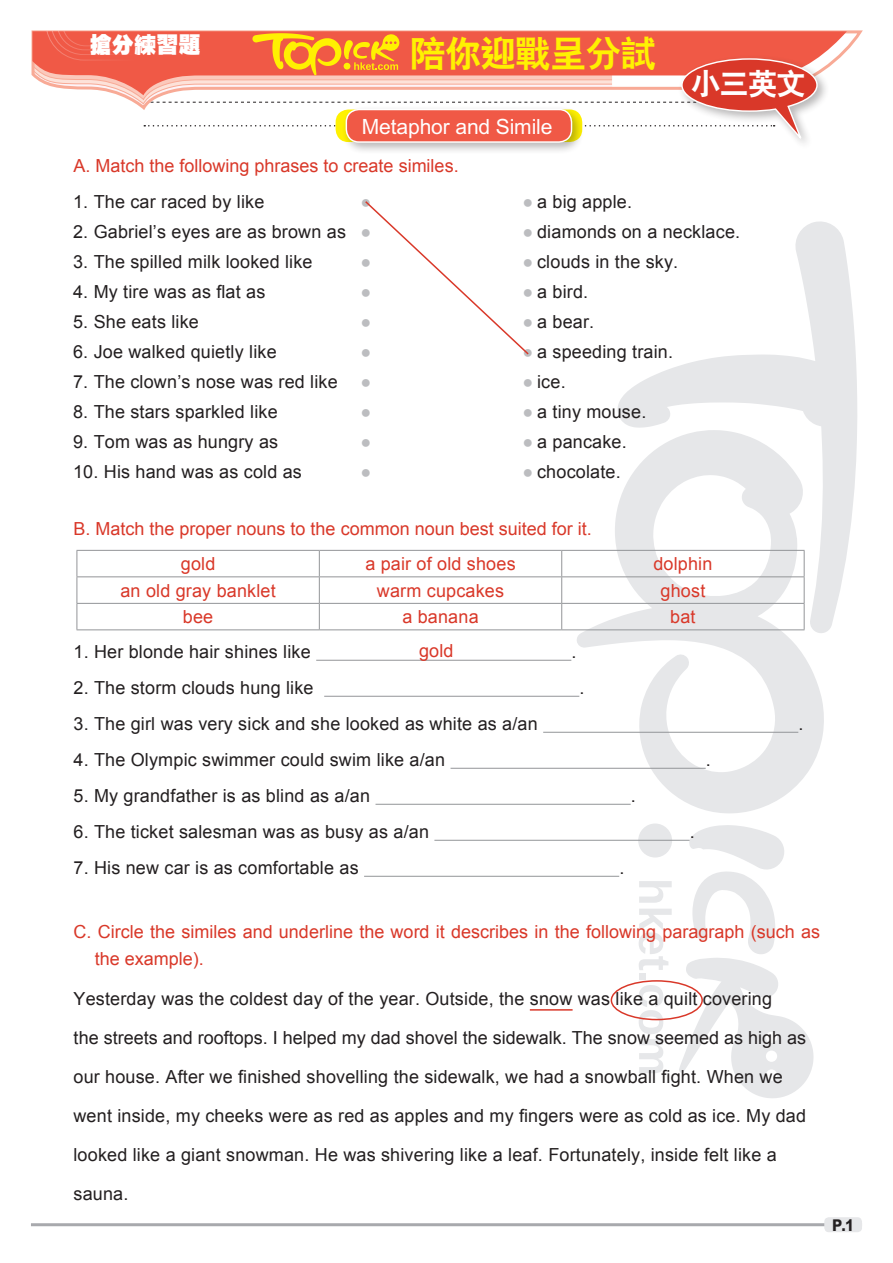
<style>
.page{position:relative;width:893px;height:1263px;background:#fff}
.page>*{position:absolute;margin:0;border:0;box-sizing:border-box;transform-origin:0 0}
.小題eq{font:36px "C Hei 2 Xbold HKSCS";letter-spacing:-.025em;color:#fff101}
.內文{font:30px "C Hei 2 Xbold HKSCS";color:#fff}
.小題{font:22.2px "C Hei Ultra Bold HKSCS";color:#fff}
.增值題et{font:21px "M Hei Bold HKSCS";letter-spacing:-.005em;color:#fff}
.英文內容{font:18px/39px "Arial";letter-spacing:.01em;color:#231f20}
.英文問題{font:18px/27px "Arial";color:#d93829}
.英文內容-2{font:18px "Arial";letter-spacing:.01em;color:#d93829}
.英文內容-3{font:18px "Arial";color:#bcbdc0}
.Ex_Questions{font:18px "Arial";color:#d93829}
.t1{font:16.2px "M Hei Xbold HKSCS";color:#231f20;scale:.9 1}
.s1{color:#bcbdc0}
</style>
<div class="page">
<svg style="left:639px;top:881px;width:33px;height:22px"></svg>
<svg style="left:639px;top:909px;width:33px;height:61px"></svg>
<div style="left:639px;top:974px;width:7px;height:6px;background:#e6e7e9"></div>
<svg style="left:639px;top:985px;width:24px;height:88px"></svg>
<div style="left:638px;top:823px;width:34px;height:34px;background:#e6e7e9;border-radius:50%"></div>
<svg style="left:679px;top:825px;width:135px;height:273px"></svg>
<svg style="left:617px;top:221px;width:240px;height:411px"></svg>
<svg style="left:576px;top:430px;width:249px;height:383px"></svg>
<hr style="left:31px;top:1223px;width:831px;height:3px;background:#a8a9ad">
<div style="left:824px;top:1217px;width:38px;height:15px;background:#e6e7e9;border-radius:4px"></div>
<svg style="left:818px;top:31px;width:29px;height:36px"></svg>
<div style="left:678px;top:54px;width:151px;height:96px;background:#231f20;opacity:.32"></div>
<svg style="left:31px;top:30px;width:787px;height:116px"></svg>
<div style="left:342px;top:105px;width:243px;height:50px;background:#231f20;opacity:.32"></div>
<div style="left:346px;top:110px;width:225px;height:32px;background:#f05946;border-radius:13px"></div>
<div style="left:346px;top:109px;width:226px;height:34px;border:1px solid #fff;border-radius:13px"></div>
<div style="left:611px;top:980px;width:92px;height:40px;border:2px solid #d93829;border-radius:50%"></div>
<hr style="left:77px;top:550px;width:242px;height:1px;background:#939598">
<hr style="left:319px;top:550px;width:243px;height:1px;background:#939598">
<hr style="left:562px;top:550px;width:242px;height:1px;background:#939598">
<hr style="left:77px;top:576px;width:242px;height:1px;background:#939598">
<hr style="left:319px;top:576px;width:243px;height:1px;background:#939598">
<hr style="left:562px;top:576px;width:242px;height:1px;background:#939598">
<hr style="left:77px;top:603px;width:242px;height:1px;background:#939598">
<svg style="left:77px;top:551px;width:1px;height:78px"></svg>
<hr style="left:319px;top:603px;width:243px;height:1px;background:#939598">
<svg style="left:319px;top:551px;width:1px;height:78px"></svg>
<hr style="left:562px;top:603px;width:242px;height:1px;background:#939598">
<svg style="left:561px;top:551px;width:1px;height:78px"></svg>
<svg style="left:804px;top:551px;width:1px;height:78px"></svg>
<hr style="left:77px;top:629px;width:242px;height:1px;background:#939598">
<hr style="left:319px;top:629px;width:243px;height:1px;background:#939598">
<hr style="left:562px;top:629px;width:242px;height:1px;background:#939598">
<hr style="left:316px;top:660px;width:255px;height:1px;background:#939598">
<hr style="left:324px;top:696px;width:255px;height:1px;background:#939598">
<hr style="left:543px;top:732px;width:255px;height:1px;background:#939598">
<hr style="left:450px;top:768px;width:256px;height:1px;background:#939598">
<hr style="left:375px;top:804px;width:256px;height:1px;background:#939598">
<hr style="left:434px;top:840px;width:256px;height:1px;background:#939598">
<hr style="left:364px;top:876px;width:255px;height:1px;background:#939598">
<hr style="left:530px;top:1009px;width:43px;height:2px;background:#d93829">
<svg style="left:365px;top:201px;width:164px;height:154px"></svg>
<p class="小題" style="left:90px;top:30px;width:113px">搶分練習題</p>
<p class="小題eq" style="left:410px;top:30px;width:248px">陪你迎戰呈分試</p>
<p class="增值題et" style="left:362px;top:111px;width:192px">Metaphor and Simile</p>
<p class="英文問題" style="left:73px;top:152px;width:387px">A. Match the following phrases to create similes.</p>
<p class="內文" style="left:691px;top:64px;width:117px">小三英文</p>
<p class="英文內容" style="left:73px;top:182px;width:193px">1. The car raced by like</p>
<p class="英文內容-3" style="left:361px;top:190px;width:12px">●</p>
<p class="英文內容" style="left:523px;top:182px;width:111px"><span class="s1">●</span> a big apple.</p>
<p class="英文內容" style="left:73px;top:212px;width:300px">2. Gabriel’s eyes are as brown as <span class="s1">●</span></p>
<p class="英文內容" style="left:523px;top:212px;width:219px"><span class="s1">●</span> diamonds on a necklace.</p>
<p class="英文內容" style="left:73px;top:242px;width:241px">3. The spilled milk looked like</p>
<p class="英文內容-3" style="left:361px;top:250px;width:12px">●</p>
<p class="英文內容" style="left:523px;top:242px;width:157px"><span class="s1">●</span> clouds in the sky.</p>
<p class="英文內容" style="left:73px;top:272px;width:194px">4. My tire was as flat as</p>
<p class="英文內容-3" style="left:361px;top:280px;width:12px">●</p>
<p class="英文內容" style="left:523px;top:272px;width:67px"><span class="s1">●</span> a bird.</p>
<p class="英文內容" style="left:73px;top:302px;width:127px">5. She eats like</p>
<p class="英文內容-3" style="left:361px;top:310px;width:12px">●</p>
<p class="英文內容" style="left:523px;top:302px;width:73px"><span class="s1">●</span> a bear.</p>
<p class="英文內容" style="left:73px;top:332px;width:205px">6. Joe walked quietly like</p>
<p class="英文內容-3" style="left:361px;top:340px;width:12px">●</p>
<p class="英文內容" style="left:523px;top:332px;width:152px"><span class="s1">●</span> a speeding train.</p>
<p class="英文內容" style="left:73px;top:362px;width:266px">7. The clown’s nose was red like</p>
<p class="英文內容-3" style="left:361px;top:370px;width:12px">●</p>
<p class="英文內容" style="left:523px;top:362px;width:45px"><span class="s1">●</span> ice.</p>
<p class="英文內容" style="left:73px;top:392px;width:206px">8. The stars sparkled like</p>
<p class="英文內容-3" style="left:361px;top:400px;width:12px">●</p>
<p class="英文內容" style="left:523px;top:392px;width:125px"><span class="s1">●</span> a tiny mouse.</p>
<p class="英文內容" style="left:73px;top:422px;width:207px">9. Tom was as hungry as</p>
<p class="英文內容-3" style="left:361px;top:430px;width:12px">●</p>
<p class="英文內容" style="left:523px;top:422px;width:106px"><span class="s1">●</span> a pancake.</p>
<p class="英文內容" style="left:73px;top:452px;width:230px">10. His hand was as cold as</p>
<p class="英文內容-3" style="left:361px;top:460px;width:12px">●</p>
<p class="英文內容" style="left:523px;top:452px;width:100px"><span class="s1">●</span> chocolate.</p>
<p class="英文問題" style="left:73px;top:516px;width:520px">B. Match the proper nouns to the common noun best suited for it.</p>
<p class="英文內容-2" style="left:181px;top:552px;width:36px">gold</p>
<p class="英文內容-2" style="left:365px;top:552px;width:152px">a pair of old shoes</p>
<p class="英文內容-2" style="left:653px;top:552px;width:61px">dolphin</p>
<p class="英文內容-2" style="left:120px;top:578px;width:157px">an old gray banklet</p>
<p class="英文內容-2" style="left:377px;top:578px;width:129px">warm cupcakes</p>
<p class="英文內容-2" style="left:661px;top:578px;width:46px">ghost</p>
<p class="英文內容-2" style="left:183px;top:605px;width:32px">bee</p>
<p class="英文內容-2" style="left:402px;top:605px;width:78px">a banana</p>
<p class="英文內容-2" style="left:670px;top:605px;width:27px">bat</p>
<p class="英文內容" style="left:73px;top:632px;width:239px">1. Her blonde hair shines like</p>
<p class="英文內容" style="left:571px;top:632px;width:7px">.</p>
<p class="英文內容" style="left:73px;top:668px;width:242px">2. The storm clouds hung like</p>
<p class="英文內容" style="left:579px;top:668px;width:7px">.</p>
<p class="英文內容" style="left:73px;top:704px;width:466px">3. The girl was very sick and she looked as white as a/an</p>
<p class="英文內容" style="left:798px;top:704px;width:7px">.</p>
<p class="英文內容" style="left:73px;top:740px;width:373px">4. The Olympic swimmer could swim like a/an</p>
<p class="英文內容" style="left:706px;top:740px;width:7px">.</p>
<p class="英文內容" style="left:73px;top:776px;width:298px">5. My grandfather is as blind as a/an</p>
<p class="英文內容" style="left:631px;top:776px;width:7px">.</p>
<p class="英文內容" style="left:73px;top:812px;width:357px">6. The ticket salesman was as busy as a/an</p>
<p class="英文內容" style="left:690px;top:812px;width:7px">.</p>
<p class="英文內容" style="left:73px;top:848px;width:287px">7. His new car is as comfortable as</p>
<p class="英文內容" style="left:619px;top:848px;width:7px">.</p>
<p class="Ex_Questions" style="left:419px;top:639px;width:36px">gold</p>
<p class="英文問題" style="left:95px;top:918px;width:727px;text-indent:-21px">C. Circle the similes and underline the word it describes in the following paragraph (such as the example).</p>
<p class="英文內容" style="left:73px;top:980px;width:734px">Yesterday was the coldest day of the year. Outside, the snow was like a quilt covering<br>the streets and rooftops. I helped my dad shovel the sidewalk. The snow seemed as high as our house. After we finished shovelling the sidewalk, we had a snowball fight. When we went inside, my cheeks were as red as apples and my fingers were as cold as ice. My dad looked like a giant snowman. He was shivering like a leaf. Fortunately, inside felt like a sauna.</p>
<p class="t1" style="left:832px;top:1214px;width:26px">P.1</p>
</div>
